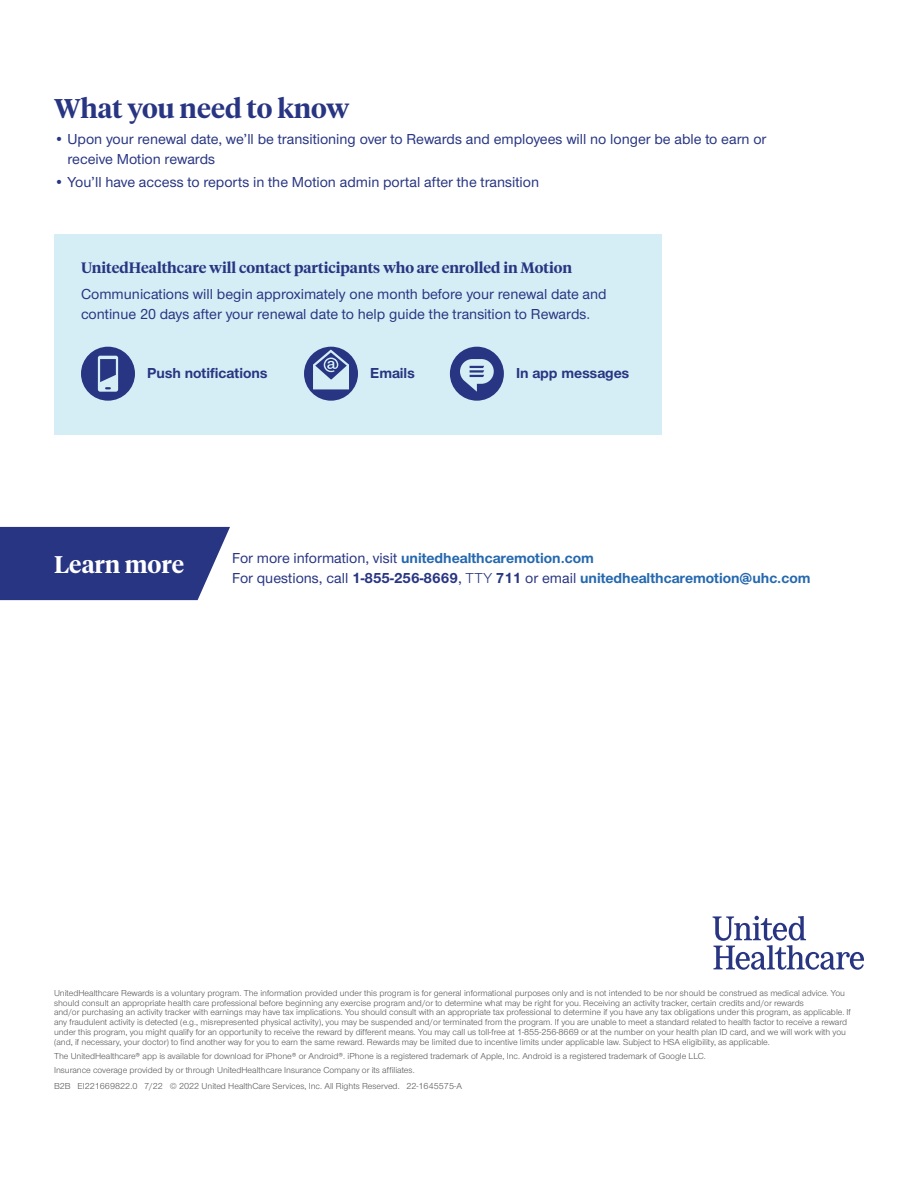
<style>
.page{position:relative;width:918px;height:1188px;background:#fff}
.page>*{position:absolute;margin:0;border:0;box-sizing:border-box;transform-origin:0 0}
.t1{font:600 27px "UHC Serif Headline";color:#283582}
.t2{font:600 24px "UHC Serif Headline";color:#fff}
.t3{font:500 15px/19.5px "UHC Sans";color:#283582}
.t4{font:700 15px/19.5px "UHC Sans";color:#2468ae}
.t5{font:600 15px "UHC Serif Headline";color:#283582}
.t6{font:700 15px "UHC Sans";color:#283582}
.t7{font:9px/9.8px "UHC Sans";color:#57585a}
.s1{font-weight:500;color:#283582}
.s2{color:#283582}
.s3{font-weight:400;color:#283582}
</style>
<div class="page">
<svg style="left:713px;top:916px;width:151px;height:54px"></svg>
<svg style="left:0;top:527px;width:230px;height:73px;background:#36428a"></svg>
<div style="left:54px;top:234px;width:608px;height:201px;background:#d5eef5"></div>
<svg style="left:450px;top:347px;width:54px;height:54px"></svg>
<svg style="left:304px;top:347px;width:54px;height:54px"></svg>
<svg style="left:81px;top:347px;width:54px;height:54px"></svg>
<h1 class="t1" style="left:54px;top:90px;width:297px">What you need to know</h1>
<h3 class="t3" style="left:68px;top:129px;width:700px;text-indent:-14px">• Upon your renewal date, we’ll be transitioning over to Rewards and employees will no longer be able to earn or receive Motion rewards</h3>
<h3 class="t3" style="left:54px;top:171px;width:487px">• You’ll have access to reports in the Motion admin portal after the transition</h3>
<h3 class="t5" style="left:81px;top:257px;width:493px">UnitedHealthcare will contact participants who are enrolled in Motion</h3>
<h3 class="t3" style="left:81px;top:284px;width:527px">Communications will begin approximately one month before your renewal date and continue 20 days after your renewal date to help guide the transition to Rewards.</h3>
<h3 class="t6" style="left:147px;top:363px;width:122px">Push notifications</h3>
<h3 class="t6" style="left:370px;top:363px;width:46px">Emails</h3>
<h3 class="t6" style="left:516px;top:363px;width:115px">In app messages</h3>
<h2 class="t2" style="left:54px;top:548px;width:132px">Learn more</h2>
<h3 class="t4" style="left:232px;top:548px;width:580px"><span class="s1">For more information, visit</span> unitedhealthcaremotion.com<br><span class="s1">For questions, call</span> <span class="s2">1-855-256-8669</span><span class="s1">,</span> <span class="s3">TTY</span> <span class="s2">711</span> <span class="s1">or email</span> unitedhealthcaremotion@uhc.com</h3>
<p class="t7" style="left:54px;top:988px;width:799px">UnitedHealthcare Rewards is a voluntary program. The information provided under this program is for general informational purposes only and is not intended to be nor should be construed as medical advice. You should consult an appropriate health care professional before beginning any exercise program and/or to determine what may be right for you. Receiving an activity tracker, certain credits and/or rewards<br>and/or purchasing an activity tracker with earnings may have tax implications. You should consult with an appropriate tax professional to determine if you have any tax obligations under this program, as applicable. If any fraudulent activity is detected (e.g., misrepresented physical activity), you may be suspended and/or terminated from the program. If you are unable to meet a standard related to health factor to receive a reward under this program, you might qualify for an opportunity to receive the reward by different means. You may call us toll-free at 1-855-256-8669 or at the number on your health plan ID card, and we will work with you (and, if necessary, your doctor) to find another way for you to earn the same reward. Rewards may be limited due to incentive limits under applicable law. Subject to HSA eligibility, as applicable.</p>
<p class="t7" style="left:54px;top:1049px;width:653px;line-height:14.2px">The UnitedHealthcare® app is available for download for iPhone® or Android®. iPhone is a registered trademark of Apple, Inc. Android is a registered trademark of Google LLC.<br>Insurance coverage provided by or through UnitedHealthcare Insurance Company or its affiliates.</p>
<p class="t7" style="left:54px;top:1081px;width:409px">B2B EI221669822.0 7/22 © 2022 United HealthCare Services, Inc. All Rights Reserved. 22-1645575-A</p>
</div>
